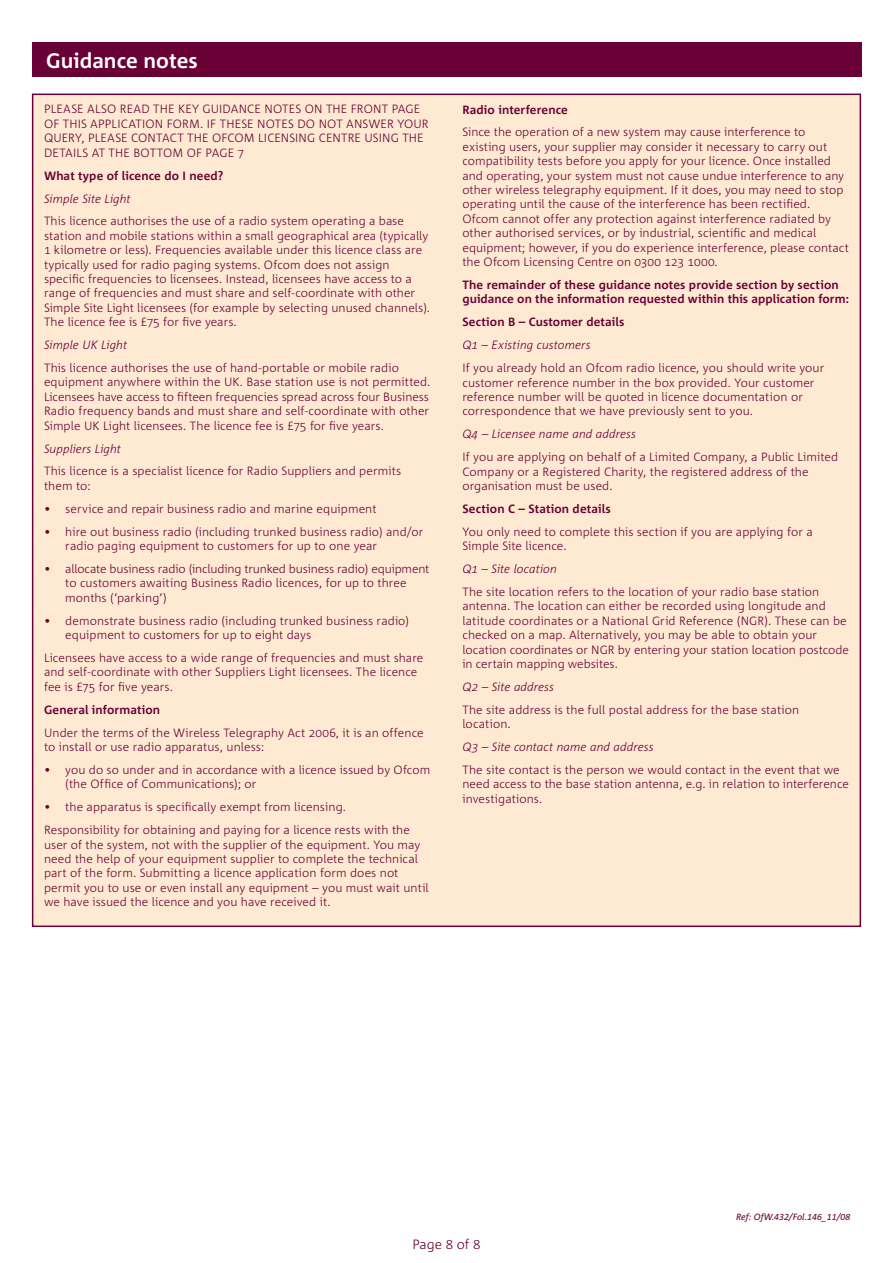
<style>
.page{position:relative;width:893px;height:1263px;background:#fff}
.page>*{position:absolute;margin:0;border:0;box-sizing:border-box;transform-origin:0 0}
.t1{font:700 21px "Corpid";color:#fff}
.t2{font:300 13.5px "Corpid";color:#690036}
.t3{font:300 12px/14.4px "Corpid";letter-spacing:.005em;color:#690036}
.t4{font:700 12px/14.4px "Corpid";letter-spacing:.01em;color:#690036}
.t5{font:italic 300 12px "Corpid";letter-spacing:.005em;color:#690036}
.t6{font:italic 9px "Corpid";color:#690036}
.s1{font-family:"Corpid Caps"}
</style>
<div class="page">
<div style="left:32px;top:43px;width:829px;height:34px;background:#690036"></div>
<div style="left:32px;top:94px;width:829px;height:833px;background:#feead2;border:2px solid #690036"></div>
<h1 class="t1" style="left:46px;top:49px;width:153px">Guidance notes</h1>
<p class="t3" style="left:44px;top:102px;width:386px">PLEASE ALSO READ THE KEY GUIDANCE NOTES ON THE FRONT PAGE OF THIS APPLICATION FORM. IF THESE NOTES DO NOT ANSWER YOUR QUERY, PLEASE CONTACT THE OFCOM LICENSING CENTRE USING THE DETAILS AT THE BOTTOM OF PAGE 7</p>
<p class="t4" style="left:44px;top:168px;width:181px">What type of licence do I need?</p>
<p class="t5" style="left:44px;top:192px;width:88px">Simple Site Light</p>
<p class="t3" style="left:44px;top:214px;width:387px">This licence authorises the use of a radio system operating a base station and mobile stations within a small geographical area (typically 1 kilometre or less). Frequencies available under this licence class are typically used for radio paging systems. Ofcom does not assign specific frequencies to licensees. Instead, licensees have access to a range of frequencies and must share and self-coordinate with other Simple Site Light licensees (for example by selecting unused channels).<br>The licence fee is £75 for five years.</p>
<p class="t5" style="left:44px;top:338px;width:85px">Simple UK Light</p>
<p class="t3" style="left:44px;top:361px;width:388px">This licence authorises the use of hand-portable or mobile radio equipment anywhere within the UK. Base station use is not permitted.<br>Licensees have access to fifteen frequencies spread across four Business Radio frequency bands and must share and self-coordinate with other Simple UK Light licensees. The licence fee is £75 for five years.</p>
<p class="t5" style="left:44px;top:442px;width:79px">Suppliers Light</p>
<p class="t3" style="left:44px;top:464px;width:359px">This licence is a specialist licence for Radio Suppliers and permits them to:</p>
<p class="t3" style="left:44px;top:501px;width:334px">• service and repair business radio and marine equipment</p>
<p class="t3" style="left:65px;top:524px;width:359px;text-indent:-21px">• hire out business radio (including trunked business radio) and/or radio paging equipment to customers for up to one year</p>
<p class="t3" style="left:65px;top:562px;width:366px;text-indent:-21px">• allocate business radio (including trunked business radio) equipment to customers awaiting Business Radio licences, for up to three months (‘parking’)</p>
<p class="t3" style="left:65px;top:613px;width:345px;text-indent:-21px">• demonstrate business radio (including trunked business radio) equipment to customers for up to eight days</p>
<p class="t3" style="left:44px;top:651px;width:381px">Licensees have access to a wide range of frequencies and must share and self-coordinate with other Suppliers Light licensees. The licence fee is £75 for five years.</p>
<p class="t4" style="left:44px;top:702px;width:118px">General information</p>
<p class="t3" style="left:44px;top:725px;width:381px">Under the terms of the Wireless Telegraphy Act 2006, it is an offence to install or use radio apparatus, unless:</p>
<p class="t3" style="left:65px;top:763px;width:366px;text-indent:-21px">• you do so under and in accordance with a licence issued by Ofcom (the Office of Communications); or</p>
<p class="t3" style="left:44px;top:796px;width:367px;line-height:23px">• the apparatus is specifically exempt from licensing.<br>Responsibility for obtaining and paying for a licence rests with the</p>
<p class="t3" style="left:44px;top:837px;width:386px">user of the system, not with the supplier of the equipment. You may need the help of your equipment supplier to complete the technical part of the form. Submitting a licence application form does not permit you to use or even install any equipment – you must wait until we have issued the licence and you have received it.</p>
<p class="t4" style="left:462px;top:102px;width:107px">Radio interference</p>
<p class="t3" style="left:462px;top:125px;width:388px">Since the operation of a new system may cause interference to existing users, your supplier may consider it necessary to carry out compatibility tests before you apply for your licence. Once installed and operating, your system must not cause undue interference to any other wireless telegraphy equipment. If it does, you may need to stop operating until the cause of the interference has been rectified.<br>Ofcom cannot offer any protection against interference radiated by other authorised services, or by industrial, scientific and medical equipment; however, if you do experience interference, please contact the Ofcom Licensing Centre on 0300 123 1000.</p>
<p class="t4" style="left:462px;top:278px;width:388px">The remainder of these guidance notes provide section by section guidance on the information requested within this application form:</p>
<p class="t4" style="left:462px;top:315px;width:164px">Section B – Customer details</p>
<p class="t5" style="left:462px;top:338px;width:130px">Q1 – Existing customers</p>
<p class="t3" style="left:462px;top:361px;width:363px">If you already hold an Ofcom radio licence, you should write your customer reference number in the box provided. Your customer reference number will be quoted in licence documentation or correspondence that we have previously sent to you.</p>
<p class="t5" style="left:462px;top:427px;width:175px">Q4 – Licensee name and address</p>
<p class="t3" style="left:462px;top:450px;width:377px">If you are applying on behalf of a Limited Company, a Public Limited<br>Company or a Registered Charity, the registered address of the organisation must be used.</p>
<p class="t4" style="left:462px;top:502px;width:150px">Section C – Station details</p>
<p class="t3" style="left:462px;top:524px;width:352px">You only need to complete this section if you are applying for a<br>Simple Site licence.</p>
<p class="t5" style="left:462px;top:562px;width:96px">Q1 – Site location</p>
<p class="t3" style="left:462px;top:585px;width:388px">The site location refers to the location of your radio base station antenna. The location can either be recorded using longitude and latitude coordinates or a National Grid Reference (NGR). These can be checked on a map. Alternatively, you may be able to obtain your location coordinates or NGR by entering your station location postcode in certain mapping websites.</p>
<p class="t5" style="left:462px;top:680px;width:93px">Q2 – Site address</p>
<p class="t3" style="left:462px;top:703px;width:338px">The site address is the full postal address for the base station location.</p>
<p class="t5" style="left:462px;top:740px;width:193px">Q3 – Site contact name and address</p>
<p class="t3" style="left:462px;top:763px;width:388px">The site contact is the person we would contact in the event that we need access to the base station antenna, e.g. in relation to interference investigations.</p>
<p class="t6" style="left:736px;top:1212px;width:116px">Ref: OfW.<span class="s1">432</span>/Fol.<span class="s1">146_11/08</span></p>
<p class="t2" style="left:412px;top:1237px;width:69px">Page <span class="s1">8</span> of <span class="s1">8</span></p>
</div>
